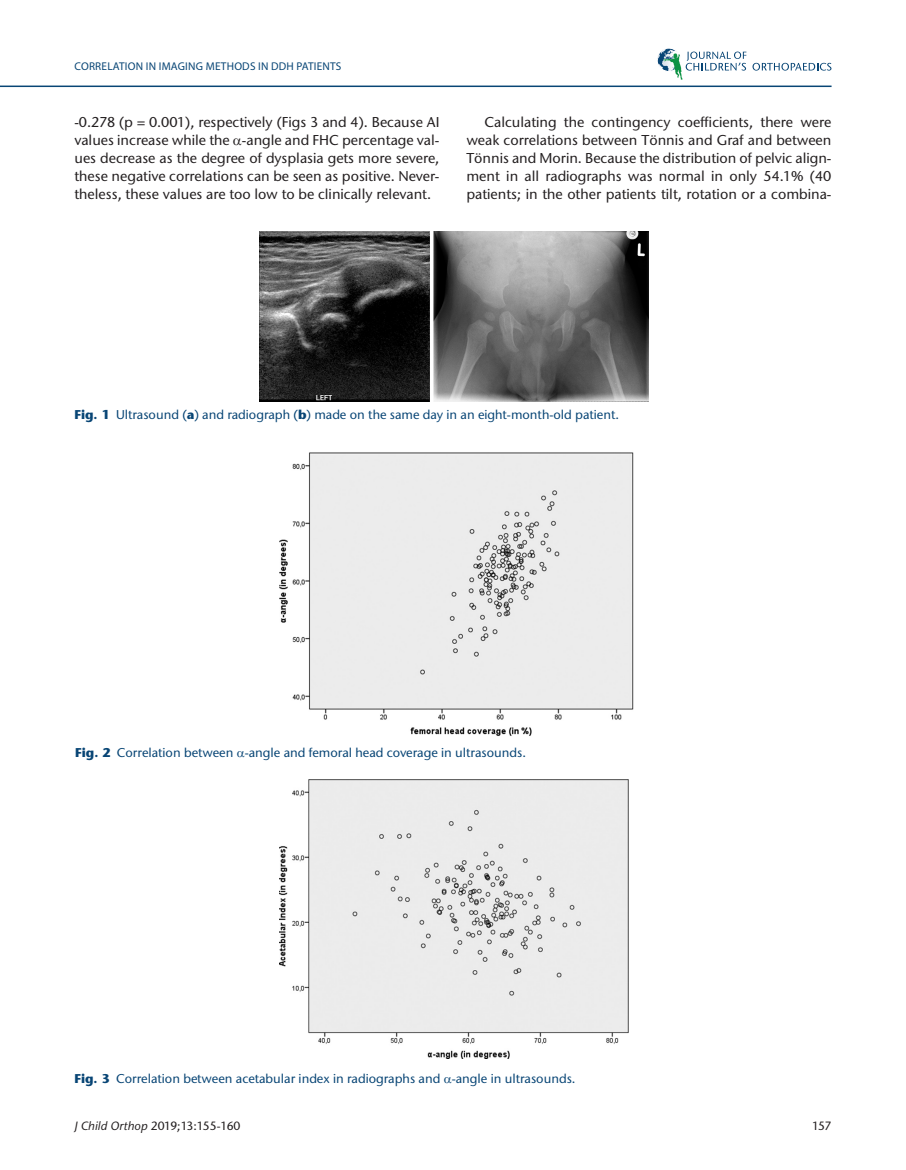
<style>
.page{position:relative;width:906px;height:1170px;background:#fff}
.page>*{position:absolute;margin:0;border:0;box-sizing:border-box;transform-origin:0 0}
.TXI{font:500 14.25px/18px "Stone Sans Pro ITC";color:#231f20;text-align:justify}
.jrnlFigCaption{font:500 12.75px "Stone Sans Pro ITC";color:#084575}
.jrnlRFH-TXT{font:500 12px "Stone Sans Pro ITC";letter-spacing:-.05em;color:#231f20}
.t1{font:11.25px "Myriad Pro";letter-spacing:.02em;color:#084575}
.s1{font-family:"Stone Sans Std";font-weight:700}
.s2{font-style:italic}
</style>
<div class="page">
<svg style="left:752px;top:63px;width:79px;height:8px"></svg>
<div style="left:657px;top:48px;width:23px;height:24px;border:1px solid #fff;border-radius:50%"></div>
<svg style="left:657px;top:49px;width:89px;height:31px"></svg>
<hr style="left:0;top:86px;width:831px;height:1px;background:#084575">
<img style="left:259px;top:232px;width:389px;height:169px">
<img style="left:279px;top:452px;width:355px;height:284px">
<img style="left:279px;top:779px;width:349px;height:279px">
<p class="t1" style="left:75px;top:60px;width:268px">CORRELATION IN IMAGING METHODS IN DDH PATIENTS</p>
<p class="TXI" style="left:74px;top:113px;width:366px">-0.278 (p = 0.001), respectively (Figs 3 and 4). Because AI values increase while the -angle and FHC percentage val&shy;ues decrease as the degree of dysplasia gets more severe, these negative correlations can be seen as positive. Never&shy;theless, these values are too low to be clinically relevant.</p>
<p class="TXI" style="left:466px;top:113px;width:366px;text-indent:18px">Calculating the contingency coefficients, there were weak correlations between Tönnis and Graf and between Tönnis and Morin. Because the distribution of pelvic align&shy;ment in all radiographs was normal in only 54.1% (40 patients; in the other patients tilt, rotation or a combina-</p>
<p class="jrnlFigCaption" style="left:74px;top:407px;width:546px"><span class="s1">Fig. 1</span> Ultrasound (<span class="s1">a</span>) and radiograph (<span class="s1">b</span>) made on the same day in an eight-month-old patient.</p>
<p class="jrnlFigCaption" style="left:75px;top:745px;width:452px"><span class="s1">Fig. 2</span> Correlation between -angle and femoral head coverage in ultrasounds.</p>
<p class="jrnlFigCaption" style="left:74px;top:1070px;width:503px"><span class="s1">Fig. 3</span> Correlation between acetabular index in radiographs and -angle in ultrasounds.</p>
<p class="jrnlRFH-TXT" style="left:74px;top:1118px;width:167px"><span class="s2">J Child Orthop</span> 2019;13:155-160</p>
<p class="jrnlRFH-TXT" style="left:812px;top:1118px;width:21px">157</p>
</div>
